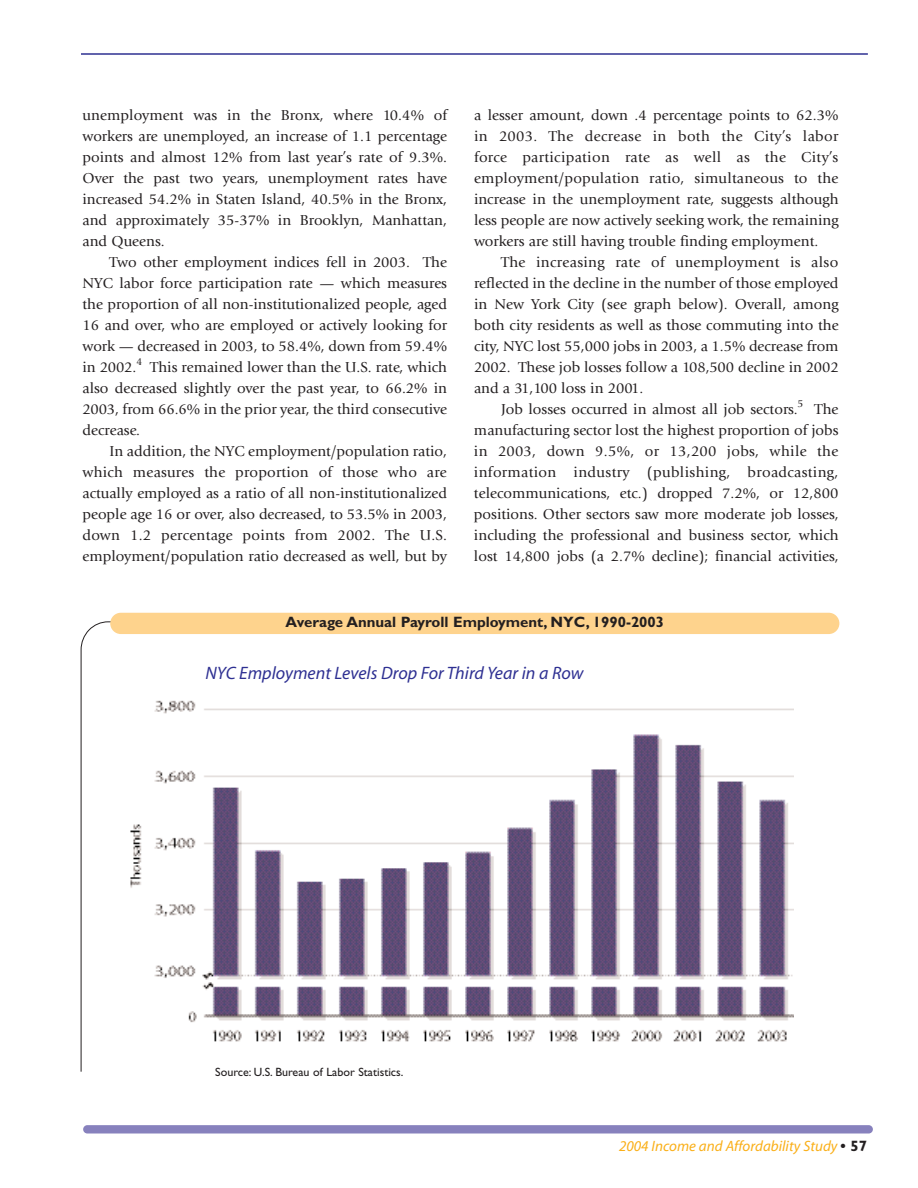
<style>
.page{position:relative;width:918px;height:1188px;background:#fff}
.page>*{position:absolute;margin:0;border:0;box-sizing:border-box;transform-origin:0 0}
.t1{font:italic 18px "Myriad";color:#2e3092}
.t2{font:15px/21px "Giovanni";color:#231f20;text-align:justify}
.t3{font:700 15px "Gill Sans";color:#231f20}
.t4{font:15px "Giovanni";letter-spacing:.02em;color:#231f20}
.t5{font:italic 15px "Myriad";color:#faaf18}
.t6{font:12px "Gill Sans";color:#231f20}
.t7{font:10.5px "Giovanni";color:#231f20}
.s1{font-family:"Gill Sans";font-weight:700;font-style:normal;color:#231f20}
</style>
<div class="page">
<div style="left:83px;top:1125px;width:790px;height:9px;background:#8781bd;border-radius:4px"></div>
<hr style="left:81px;top:53px;width:787px;height:2px;background:#2e3092">
<svg style="left:81px;top:622px;width:36px;height:450px"></svg>
<div style="left:110px;top:613px;width:729px;height:21px;background:#fed38d;border-radius:11px"></div>
<div style="left:112px;top:693px;width:722px;height:362px;background:#fff"></div>
<img style="left:154px;top:700px;width:640px;height:108px">
<img style="left:130px;top:808px;width:664px;height:234px">
<p class="t2" style="left:82px;top:106px;width:366px">unemployment was in the Bronx, where 10.4% of workers are unemployed, an increase of 1.1 percentage points and almost 12% from last year’s rate of 9.3%.<br>Over the past two years, unemployment rates have increased 54.2% in Staten Island, 40.5% in the Bronx, and approximately 35-37% in Brooklyn, Manhattan, and Queens.</p>
<p class="t2" style="left:82px;top:253px;width:366px;text-indent:27px">Two other employment indices fell in 2003. The NYC labor force participation rate — which measures the proportion of all non-institutionalized people, aged 16 and over, who are employed or actively looking for work — decreased in 2003, to 58.4%, down from 59.4% in 2002.</p>
<p class="t7" style="left:137px;top:357px;width:7px">4</p>
<p class="t2" style="left:83px;top:358px;width:366px;text-indent:68px">This remained lower than the U.S. rate, which also decreased slightly over the past year, to 66.2% in 2003, from 66.6% in the prior year, the third consecutive decrease.</p>
<p class="t2" style="left:83px;top:442px;width:366px;text-indent:27px">In addition, the NYC employment/population ratio, which measures the proportion of those who are actually employed as a ratio of all non-institutionalized people age 16 or over, also decreased, to 53.5% in 2003, down 1.2 percentage points from 2002. The U.S. employment/population ratio decreased as well, but by</p>
<p class="t2" style="left:474px;top:106px;width:366px">a lesser amount, down .4 percentage points to 62.3% in 2003. The decrease in both the City’s labor force participation rate as well as the City’s employment/population ratio, simultaneous to the increase in the unemployment rate, suggests although less people are now actively seeking work, the remaining workers are still having trouble finding employment.</p>
<p class="t4" style="left:501px;top:256px;width:339px">The increasing rate of unemployment is also</p>
<p class="t2" style="left:474px;top:274px;width:366px">reflected in the decline in the number of those employed</p>
<p class="t2" style="left:474px;top:295px;width:366px">in New York City (see graph below). Overall, among</p>
<p class="t2" style="left:474px;top:316px;width:366px">both city residents as well as those commuting into the</p>
<p class="t2" style="left:474px;top:337px;width:366px">city, NYC lost 55,000 jobs in 2003, a 1.5% decrease from</p>
<p class="t2" style="left:474px;top:358px;width:366px">2002. These job losses follow a 108,500 decline in 2002</p>
<p class="t2" style="left:474px;top:379px;width:171px">and a 31,100 loss in 2001.</p>
<p class="t2" style="left:501px;top:400px;width:298px">Job losses occurred in almost all job sectors.</p>
<p class="t7" style="left:798px;top:399px;width:7px">5</p>
<p class="t2" style="left:474px;top:400px;width:366px;text-indent:341px">The manufacturing sector lost the highest proportion of jobs in 2003, down 9.5%, or 13,200 jobs, while the information industry (publishing, broadcasting, telecommunications, etc.) dropped 7.2%, or 12,800 positions. Other sectors saw more moderate job losses, including the professional and business sector, which lost 14,800 jobs (a 2.7% decline); financial activities,</p>
<p class="t3" style="left:286px;top:616px;width:380px">Average Annual Payroll Employment, NYC, 1990-2003</p>
<p class="t1" style="left:206px;top:666px;width:379px">NYC Employment Levels Drop For Third Year in a Row</p>
<p class="t6" style="left:215px;top:1068px;width:190px">Source: U.S. Bureau of Labor Statistics.</p>
<p class="t5" style="left:619px;top:1140px;width:249px">2004 Income and Affordability Study <span class="s1">• 57</span></p>
</div>
